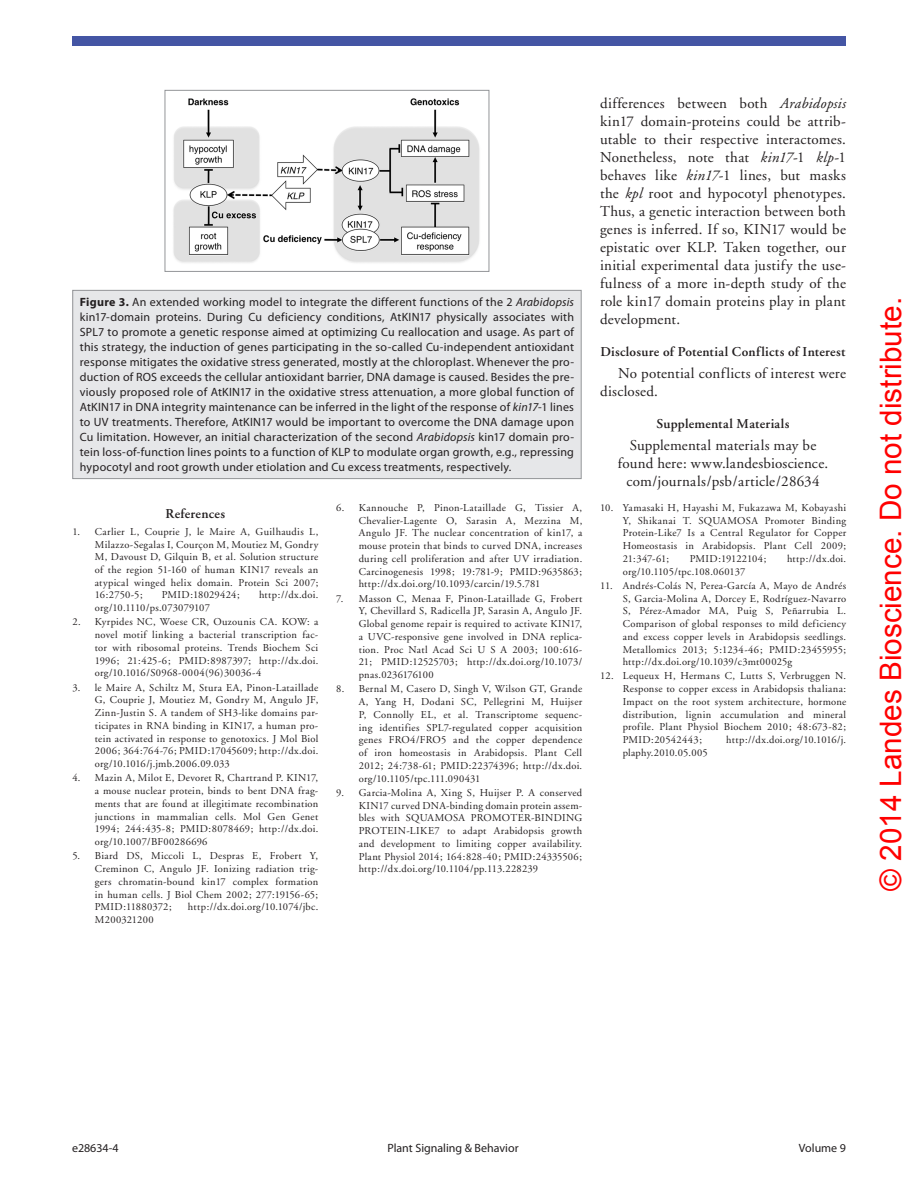
<style>
.page{position:relative;width:918px;height:1188px;background:#fff}
.page>*{position:absolute;margin:0;border:0;box-sizing:border-box;transform-origin:0 0}
.t1{font:29.7px "Arial";color:#f00}
.t2{font:15px/18px "Adobe Garamond";letter-spacing:.01em;color:#231f20;text-align:justify}
.t3{font:600 13.5px "Adobe Garamond";letter-spacing:.02em;color:#231f20}
.t4{font:12px/15px "Myriad Pro";letter-spacing:.015em;color:#231f20;text-align:justify}
.t5{font:10.5px/12.8px "Adobe Garamond";letter-spacing:.02em;color:#231f20;text-align:justify}
.s1{font-weight:700}
.s2{font-style:italic}
</style>
<div class="page">
<div style="left:72px;top:36px;width:774px;height:10px;background:#4455a4"></div>
<img style="left:173px;top:98px;width:307px;height:165px">
<div style="left:165px;top:90px;width:324px;height:182px;border:1px solid #939598"></div>
<div style="left:73px;top:290px;width:508px;height:189px;background:#e6e7e9"></div>
<div style="left:72px;top:290px;width:510px;height:189px;border:1px solid #939598"></div>
<p class="t4" style="left:80px;top:295px;width:496px"><span class="s1">Figure 3.</span> An extended working model to integrate the different functions of the 2 <span class="s2">Arabidopsis </span>kin17-domain proteins. During Cu deficiency conditions, AtKIN 17 physically associates with SPL7 to promote a genetic response aimed at optimizing Cu reallocation and usage. As part of this strategy, the induction of genes participating in the so-called Cu-independent antioxidant response mitigates the oxidative stress generated, mostly at the chloroplast. Whenever the pro&shy;duction of ROS exceeds the cellular antioxidant barrier, DNA damage is caused. Besides the pre&shy;viously proposed role of AtKIN 17 in the oxidative stress attenuation, a more global function of AtKIN 17 in DNA integrity maintenance can be inferred in the light of the response of <span class="s2">kin17</span>-1 lines to UV treatments. Therefore, AtKIN 17 would be important to overcome the DNA damage upon Cu limitation. However, an initial characterization of the second <span class="s2">Arabidopsis</span> kin17 domain pro&shy;tein loss-of-function lines points to a function of KLP to modulate organ growth, e.g., repressing hypocotyl and root growth under etiolation and Cu excess treatments, respectively.</p>
<p class="t3" style="left:166px;top:506px;width:61px">References</p>
<p class="t5" style="left:95px;top:525px;width:225px;text-indent:-22px">1. Carlier L, Couprie J, le Maire A, Guilhaudis L, Milazzo-Segalas I, Courçon M, Moutiez M, Gondry M, Davoust D, Gilquin B, et al. Solution structure of the region 51-160 of human KIN17 reveals an atypical winged helix domain. Protein Sci 2007; 16:2750-5;</p>
<p class="t5" style="left:162px;top:589px;width:80px">PMID:18029424;</p>
<p class="t5" style="left:259px;top:589px;width:61px">http://dx.doi.</p>
<p class="t5" style="left:95px;top:602px;width:117px">org/10.1110/ps.073079107</p>
<p class="t5" style="left:95px;top:616px;width:225px;text-indent:-23px">2. Kyrpides NC, Woese CR, Ouzounis CA. KOW: a novel motif linking a bacterial transcription fac&shy;tor with ribosomal proteins. Trends Biochem Sci 1996; 21:425-6; PMID:8987397; http://dx.doi. org/10.1016/S0968-0004(96)30036-4</p>
<p class="t5" style="left:95px;top:681px;width:225px;text-indent:-22px">3. le Maire A, Schiltz M, Stura EA, Pinon-Lataillade G, Couprie J, Moutiez M, Gondry M, Angulo JF, Zinn-Justin S. A tandem of SH3-like domains par&shy;ticipates in RNA binding in KIN17, a human pro&shy;tein activated in response to genotoxics. J Mol Biol 2006; 364:764-76; PMID:17045609; http://dx.doi. org/10.1016/j.jmb.2006.09.033</p>
<p class="t5" style="left:95px;top:772px;width:225px;text-indent:-23px">4. Mazin A, Milot E, Devoret R, Chartrand P. KIN17, a mouse nuclear protein, binds to bent DNA frag&shy;ments that are found at illegitimate recombination junctions in mammalian cells. Mol Gen Genet 1994; 244:435-8; PMID:8078469; http://dx.doi. org/10.1007/BF00286696</p>
<p class="t5" style="left:95px;top:850px;width:225px;text-indent:-22px">5. Biard DS, Miccoli L, Despras E, Frobert Y, Creminon C, Angulo JF. Ionizing radiation trig&shy;gers chromatin-bound kin17 complex formation in human cells. J Biol Chem 2002; 277:19156-65; PMID:11880372;</p>
<p class="t5" style="left:188px;top:901px;width:132px">http://dx.doi.org/10.1074/jbc.</p>
<p class="t5" style="left:95px;top:914px;width:60px">M200321200</p>
<p class="t5" style="left:359px;top:501px;width:225px;text-indent:-22px">6. Kannouche P, Pinon-Lataillade G, Tissier A, Chevalier-Lagente O, Sarasin A, Mezzina M, Angulo JF. The nuclear concentration of kin17, a mouse protein that binds to curved DNA, increases during cell proliferation and after UV irradiation.<br>Carcinogenesis 1998; 19:781-9; PMID:9635863; http://dx.doi.org/10.1093/carcin/19.5.781</p>
<p class="t5" style="left:359px;top:592px;width:225px;text-indent:-22px">7. Masson C, Menaa F, Pinon-Lataillade G, Frobert Y, Chevillard S, Radicella JP, Sarasin A, Angulo JF.<br>Global genome repair is required to activate KIN17, a UVC-responsive gene involved in DNA replica&shy;tion. Proc Natl Acad Sci U S A 2003; 100:616- 21; PMID:12525703; http://dx.doi.org/10.1073/ pnas.0236176100</p>
<p class="t5" style="left:359px;top:683px;width:225px;text-indent:-22px">8. Bernal M, Casero D, Singh V, Wilson GT, Grande A, Yang H, Dodani SC, Pellegrini M, Huijser P, Connolly EL, et al. Transcriptome sequenc&shy;ing identifies SPL7-regulated copper acquisition genes FRO4/FRO5 and the copper dependence of iron homeostasis in Arabidopsis. Plant Cell 2012; 24:738-61; PMID:22374396; http://dx.doi. org/10.1105/tpc.111.090431</p>
<p class="t5" style="left:359px;top:786px;width:225px;text-indent:-22px">9. Garcia-Molina A, Xing S, Huijser P. A conserved KIN17 curved DNA-binding domain protein assem&shy;bles with SQUAMOSA PROMOTER-BINDING PROTEIN-LIKE7 to adapt Arabidopsis growth and development to limiting copper availability.<br>Plant Physiol 2014; 164:828-40; PMID:24335506; http://dx.doi.org/10.1104/pp.113.228239</p>
<p class="t2" style="left:600px;top:95px;width:248px">differences between both <span class="s2">Arabidopsis </span>kin17 domain-proteins could be attrib&shy;utable to their respective interactomes.<br>Nonetheless, note that <span class="s2">kin17</span>-1 <span class="s2">klp</span>-1 behaves like <span class="s2">kin17</span>-1 lines, but masks the <span class="s2">kpl</span> root and hypocotyl phenotypes.<br>Thus, a genetic interaction between both genes is inferred. If so, KIN17 would be epistatic over KLP. Taken together, our initial experimental data justify the use&shy;fulness of a more in-depth study of the role kin17 domain proteins play in plant development.</p>
<p class="t3" style="left:601px;top:344px;width:246px">Disclosure of Potential Conflicts of Interest</p>
<h2 class="t2" style="left:600px;top:365px;width:247px;text-indent:18px">No potential conflicts of interest were disclosed.</h2>
<p class="t3" style="left:657px;top:416px;width:134px">Supplemental Materials</p>
<h2 class="t2" style="left:618px;top:437px;width:212px;text-align:center">Supplemental materials may be found here: www.landesbioscience. com/journals/psb/article/28634</h2>
<p class="t5" style="left:623px;top:501px;width:225px;text-indent:-23px">10. Yamasaki H, Hayashi M, Fukazawa M, Kobayashi Y, Shikanai T. SQUAMOSA Promoter Binding Protein-Like7 Is a Central Regulator for Copper Homeostasis in Arabidopsis. Plant Cell 2009; 21:347-61;</p>
<p class="t5" style="left:690px;top:552px;width:78px">PMID:19122104;</p>
<p class="t5" style="left:787px;top:552px;width:61px">http://dx.doi.</p>
<p class="t5" style="left:623px;top:565px;width:124px">org/10.1105/tpc.108.060137</p>
<p class="t5" style="left:623px;top:579px;width:225px;text-indent:-22px">11. Andrés-Colás N, Perea-García A, Mayo de Andrés S, Garcia-Molina A, Dorcey E, Rodríguez-Navarro S, Pérez-Amador MA, Puig S, Peñarrubia L.<br>Comparison of global responses to mild deficiency and excess copper levels in Arabidopsis seedlings.<br>Metallomics 2013; 5:1234-46; PMID:23455955; http://dx.doi.org/10.1039/c3mt00025g</p>
<p class="t5" style="left:623px;top:670px;width:225px;text-indent:-22px">12. Lequeux H, Hermans C, Lutts S, Verbruggen N.<br>Response to copper excess in Arabidopsis thaliana:<br>Impact on the root system architecture, hormone distribution, lignin accumulation and mineral profile. Plant Physiol Biochem 2010; 48:673-82; PMID:20542443;</p>
<p class="t5" style="left:726px;top:734px;width:121px">http://dx.doi.org/10.1016/j.</p>
<p class="t5" style="left:623px;top:747px;width:87px">plaphy.2010.05.005</p>
<h1 class="t1" style="left:871px;top:891px;width:595px;rotate:-90deg">© 2014 Landes Bioscience. Do not distribute.</h1>
<p class="t4" style="left:72px;top:1140px;width:48px">e28634-4</p>
<p class="t4" style="left:387px;top:1140px;width:133px">Plant Signaling &amp; Behavior</p>
<p class="t4" style="left:799px;top:1140px;width:49px">Volume 9</p>
</div>
